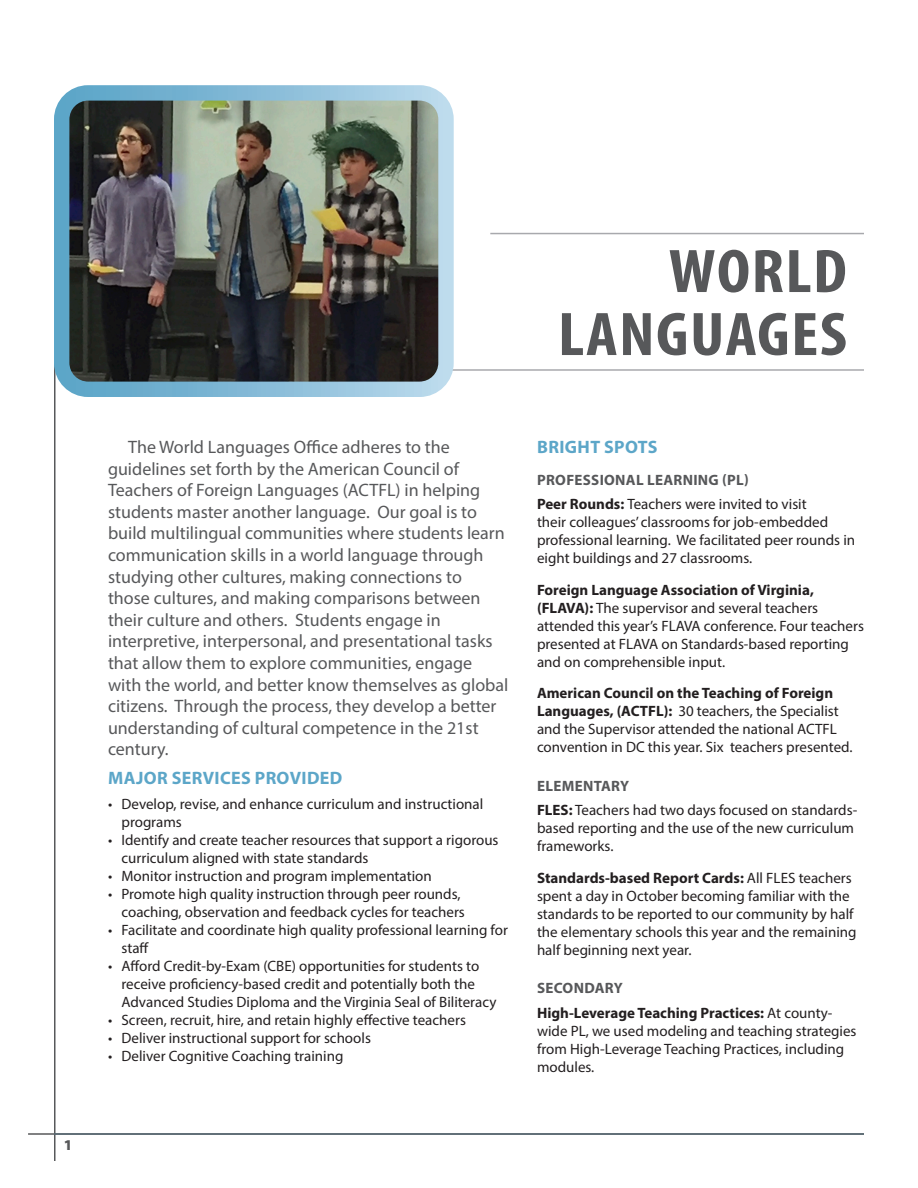
<style>
.page{position:relative;width:918px;height:1188px;background:#fff}
.page>*{position:absolute;margin:0;border:0;box-sizing:border-box;transform-origin:0 0}
.t1{font:700 condensed 62.1px "Myriad Pro";letter-spacing:.02em;color:#57585a;scale:1.11 1}
.intro{font:18px/21.6px "Myriad Pro";color:#57585a}
.header-color{font:700 18px "Myriad Pro";letter-spacing:.02em;color:#5ca6c8}
.t2{font:15px/18px "Myriad Pro";color:#231f20}
.header2{font:700 15px "Myriad Pro";letter-spacing:.02em;color:#57585a}
.t3{font:900 15px "Myriad Pro";color:#57585a}
.s1{font-weight:700}
</style>
<div class="page">
<hr style="left:401px;top:369px;width:463px;height:2px;background:#a8a9ad">
<hr style="left:54px;top:254px;width:2px;height:907px;background:#57585a">
<hr style="left:28px;top:1133px;width:836px;height:2px;background:#57585a">
<img style="left:70px;top:101px;width:368px;height:280px">
<div style="left:54px;top:85px;width:400px;height:312px;border:15px solid #fff;border-radius:26px"></div>
<hr style="left:490px;top:233px;width:374px;height:1px;background:#a8a9ad">
<p class="t3" style="left:64px;top:1134px;width:10px">1</p>
<p class="t1" style="left:669px;top:233px;width:162px">WORLD</p>
<p class="t1" style="left:558px;top:296px;width:262px">LANGUAGES</p>
<p class="intro" style="left:108px;top:436px;width:402px;text-indent:20px">The World Languages Office adheres to the guidelines set forth by the American Council of Teachers of Foreign Languages (ACTFL) in helping students master another language. Our goal is to build multilingual communities where students learn communication skills in a world language through studying other cultures, making connections to<br>those cultures, and making comparisons between their culture and others. Students engage in interpretive, interpersonal, and presentational tasks that allow them to explore communities, engage with the world, and better know themselves as global citizens. Through the process, they develop a better understanding of cultural competence in the 21st century.</p>
<p class="header-color" style="left:108px;top:766px;width:236px">MAJOR SERVICES PROVIDED</p>
<p class="t2" style="left:122px;top:794px;width:363px;text-indent:-14px">• Develop, revise, and enhance curriculum and instructional programs</p>
<p class="t2" style="left:122px;top:830px;width:379px;text-indent:-14px">• Identify and create teacher resources that support a rigorous curriculum aligned with state standards</p>
<p class="t2" style="left:108px;top:866px;width:325px">• Monitor instruction and program implementation</p>
<p class="t2" style="left:108px;top:884px;width:358px;text-align:right">• Promote high quality instruction through peer rounds, coaching, observation and feedback cycles for teachers</p>
<p class="t2" style="left:122px;top:920px;width:388px;text-indent:-14px">• Facilitate and coordinate high quality professional learning for staff</p>
<p class="t2" style="left:122px;top:956px;width:376px;text-indent:-14px">• Afford Credit-by-Exam (CBE) opportunities for students to receive proficiency-based credit and potentially both the<br>Advanced Studies Diploma and the Virginia Seal of Biliteracy</p>
<p class="t2" style="left:108px;top:1010px;width:359px">• Screen, recruit, hire, and retain highly effective teachers</p>
<p class="t2" style="left:108px;top:1028px;width:264px">• Deliver instructional support for schools</p>
<p class="t2" style="left:108px;top:1046px;width:237px">• Deliver Cognitive Coaching training</p>
<p class="header-color" style="left:537px;top:435px;width:122px">BRIGHT SPOTS</p>
<p class="header2" style="left:537px;top:470px;width:213px">PROFESSIONAL LEARNING (PL)</p>
<p class="t2" style="left:537px;top:495px;width:320px"><span class="s1">Peer Rounds:</span> Teachers were invited to visit<br>their colleagues’ classrooms for job-embedded professional learning. We facilitated peer rounds in eight buildings and 27 classrooms.</p>
<p class="t2" style="left:537px;top:580px;width:329px"><span class="s1">Foreign Language Association of Virginia, (FLAVA):</span> The supervisor and several teachers attended this year’s FLAVA conference. Four teachers presented at FLAVA on Standards-based reporting and on comprehensible input.</p>
<p class="t2" style="left:537px;top:684px;width:317px"><span class="s1">American Council on the Teaching of Foreign Languages, (ACTFL):</span> 30 teachers, the Specialist and the Supervisor attended the national ACTFL convention in DC this year. Six teachers presented.</p>
<p class="header2" style="left:537px;top:776px;width:94px">ELEMENTARY</p>
<p class="t2" style="left:537px;top:801px;width:322px"><span class="s1">FLES:</span> Teachers had two days focused on standards&shy;based reporting and the use of the new curriculum frameworks.</p>
<p class="t2" style="left:537px;top:868px;width:321px"><span class="s1">Standards-based Report Cards:</span> All FLES teachers spent a day in October becoming familiar with the standards to be reported to our community by half the elementary schools this year and the remaining half beginning next year.</p>
<p class="header2" style="left:537px;top:978px;width:87px">SECONDARY</p>
<p class="t2" style="left:537px;top:1003px;width:321px"><span class="s1">High-Leverage Teaching Practices:</span> At county&shy;wide PL, we used modeling and teaching strategies from High-Leverage Teaching Practices, including modules.</p>
</div>
